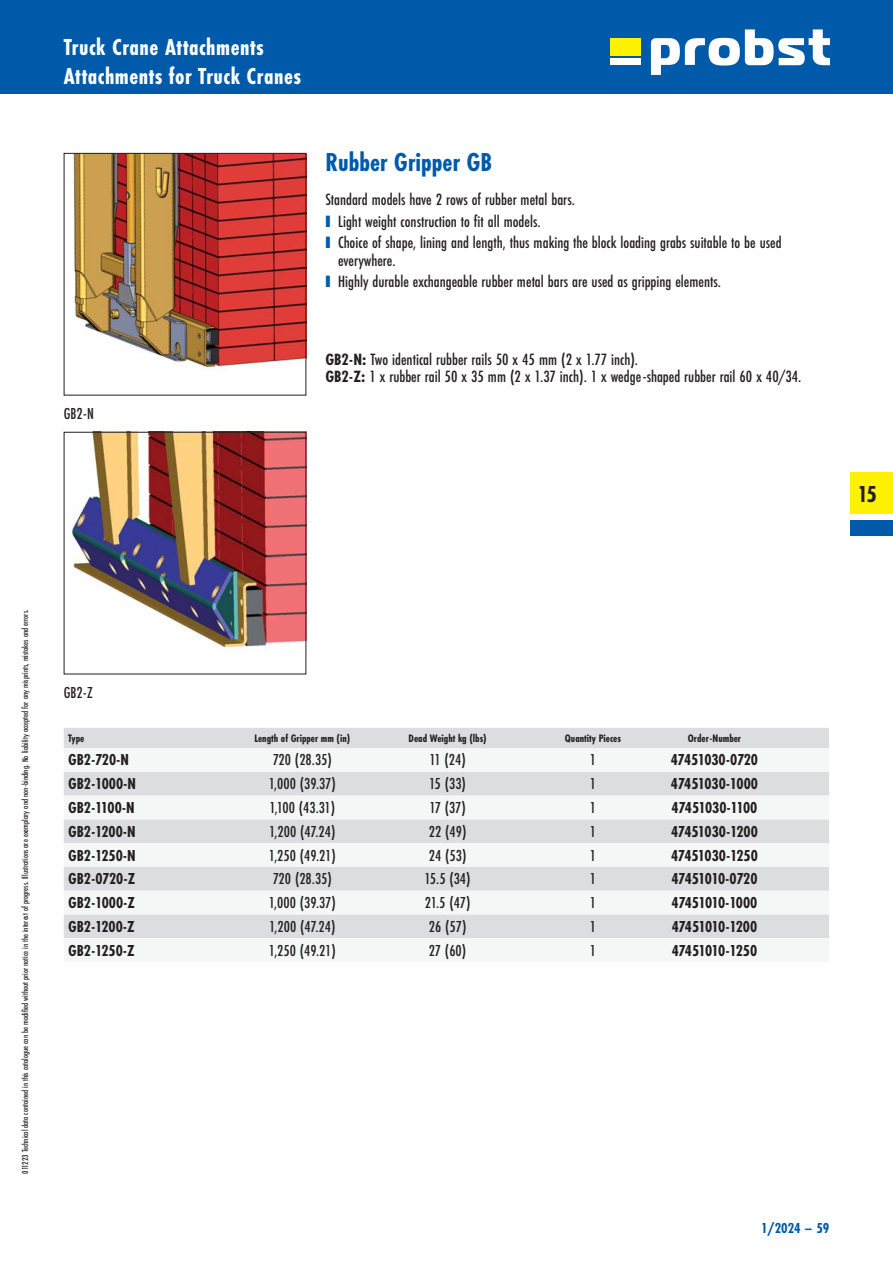
<style>
.page{position:relative;width:893px;height:1263px;background:#fff}
.page>*{position:absolute;margin:0;border:0;box-sizing:border-box;transform-origin:0 0}
.t1{font:700 27px "Futura PT Cond";color:#005aaa}
.t2{font:700 24px/28.5px "Futura PT Cond";letter-spacing:.02em;color:#fff}
.t3{font:700 24px "Futura PT Cond";color:#231f20}
.t4{font:500 16.95px/17.2px "Futura PT Cond";color:#231f20}
.t5{font:500 16.5px "Futura PT Cond";color:#231f20}
.t6{font:700 16.5px "Futura PT Cond";color:#231f20}
.t7{font:700 16.5px "Futura PT Cond";letter-spacing:-.03em;color:#231f20}
.t8{font:700 15px "Futura PT Cond";color:#005aaa}
.t9{font:700 11.25px "Futura PT Cond";color:#231f20}
.t10{font:500 9px "Futura PT Cond";color:#231f20}
.s1{font-family:"Arial";font-weight:400;font-size:24.6px;color:#005aaa}
.s2{font-weight:700}
</style>
<div class="page">
<div style="left:0;top:0;width:893px;height:94px;background:#005aaa"></div>
<div style="left:610px;top:38px;width:31px;height:17px;background:#fff200"></div>
<svg style="left:651px;top:29px;width:178px;height:46px"></svg>
<div style="left:610px;top:58px;width:31px;height:7px;background:#fff"></div>
<div style="left:850px;top:472px;width:43px;height:42px;background:#fff200"></div>
<div style="left:850px;top:520px;width:43px;height:16px;background:#005aaa"></div>
<img style="left:73px;top:155px;width:231px;height:216px">
<div style="left:64px;top:153px;width:242px;height:242px;border:1px solid #231f20"></div>
<img style="left:71px;top:434px;width:233px;height:215px">
<div style="left:64px;top:728px;width:765px;height:20px;background:#dcddde"></div>
<svg style="left:64px;top:772px;width:765px;height:166px;fill:#dcddde"></svg>
<h2 class="t2" style="left:64px;top:34px;width:239px">Truck Crane Attachments<br>Attachments for Truck Cranes</h2>
<p class="t5" style="left:64px;top:405px;width:32px">GB2-N</p>
<h1 class="t1" style="left:325px;top:149px;width:168px">Rubber Gripper GB</h1>
<p class="t4" style="left:325px;top:192px;width:251px">Standard models have 2 rows of rubber metal bars.</p>
<p class="t4" style="left:325px;top:213px;width:217px"><span class="s1">■</span> Light weight construction to fit all models.</p>
<p class="t4" style="left:338px;top:235px;width:445px;text-indent:-13px"><span class="s1">■</span> Choice of shape, lining and length, thus making the block loading grabs suitable to be used everywhere.</p>
<p class="t4" style="left:325px;top:274px;width:397px"><span class="s1">■</span> Highly durable exchangeable rubber metal bars are used as gripping elements.</p>
<p class="t4" style="left:325px;top:351px;width:478px"><span class="s2">GB2- N:</span> Two identical rubber rails 50 x 45 mm (2 x 1.77 inch).<br><span class="s2">GB2- Z:</span> 1 x rubber rail 50 x 35 mm (2 x 1.37 inch). 1 x wedge-shaped rubber rail 60 x 40/34.</p>
<h2 class="t3" style="left:857px;top:482px;width:21px">15</h2>
<p class="t10" style="left:21px;top:1174px;width:566px;rotate:-90deg">011223 Technical data contained in this catalogue can be modified without prior notice in the interest of progress. Illustrations are exemplary and non- binding. No liability accepted for any misprints, mistakes and errors.</p>
<p class="t5" style="left:64px;top:684px;width:30px">GB2-Z</p>
<p class="t9" style="left:68px;top:732px;width:18px">Type</p>
<p class="t9" style="left:254px;top:732px;width:97px">Length of Gripper mm (in)</p>
<p class="t9" style="left:408px;top:732px;width:80px">Dead Weight kg (lbs)</p>
<p class="t9" style="left:565px;top:732px;width:58px">Quantity Pieces</p>
<p class="t9" style="left:688px;top:732px;width:55px">Order- Number</p>
<p class="t6" style="left:68px;top:752px;width:63px">GB2- 720- N</p>
<p class="t5" style="left:273px;top:752px;width:61px">720 (28.35)</p>
<p class="t5" style="left:429px;top:752px;width:38px">11 (24)</p>
<p class="t5" style="left:590px;top:752px;width:8px">1</p>
<p class="t6" style="left:671px;top:752px;width:89px">47451030-0720</p>
<p class="t6" style="left:68px;top:776px;width:70px">GB2- 1000- N</p>
<p class="t5" style="left:269px;top:776px;width:68px">1,000 (39.37)</p>
<p class="t5" style="left:429px;top:776px;width:38px">15 (33)</p>
<p class="t5" style="left:590px;top:776px;width:8px">1</p>
<p class="t6" style="left:671px;top:776px;width:89px">47451030-1000</p>
<p class="t6" style="left:68px;top:799px;width:68px">GB2- 1100- N</p>
<p class="t5" style="left:269px;top:799px;width:67px">1,100 (43.31)</p>
<p class="t5" style="left:429px;top:799px;width:38px">17 (37)</p>
<p class="t5" style="left:590px;top:799px;width:8px">1</p>
<p class="t6" style="left:671px;top:799px;width:87px">47451030-1100</p>
<p class="t6" style="left:68px;top:823px;width:69px">GB2- 1200- N</p>
<p class="t5" style="left:269px;top:823px;width:68px">1,200 (47.24)</p>
<p class="t5" style="left:429px;top:823px;width:39px">22 (49)</p>
<p class="t5" style="left:590px;top:823px;width:8px">1</p>
<p class="t6" style="left:671px;top:823px;width:88px">47451030-1200</p>
<p class="t6" style="left:68px;top:847px;width:69px">GB2- 1250- N</p>
<p class="t5" style="left:269px;top:847px;width:68px">1,250 (49.21)</p>
<p class="t5" style="left:429px;top:847px;width:39px">24 (53)</p>
<p class="t5" style="left:590px;top:847px;width:8px">1</p>
<p class="t6" style="left:671px;top:847px;width:88px">47451030-1250</p>
<p class="t6" style="left:68px;top:871px;width:69px">GB2- 0720- Z</p>
<p class="t5" style="left:273px;top:871px;width:61px">720 (28.35)</p>
<p class="t5" style="left:425px;top:871px;width:47px">15.5 (34)</p>
<p class="t5" style="left:590px;top:871px;width:8px">1</p>
<p class="t7" style="left:671px;top:871px;width:88px">47451010-0720</p>
<p class="t6" style="left:68px;top:894px;width:69px">GB2- 1000- Z</p>
<p class="t5" style="left:269px;top:894px;width:68px">1,000 (39.37)</p>
<p class="t5" style="left:425px;top:894px;width:47px">21.5 (47)</p>
<p class="t5" style="left:590px;top:894px;width:8px">1</p>
<p class="t7" style="left:671px;top:894px;width:87px">47451010-1000</p>
<p class="t6" style="left:68px;top:918px;width:68px">GB2- 1200- Z</p>
<p class="t5" style="left:269px;top:918px;width:68px">1,200 (47.24)</p>
<p class="t5" style="left:429px;top:918px;width:39px">26 (57)</p>
<p class="t5" style="left:590px;top:918px;width:8px">1</p>
<p class="t7" style="left:672px;top:918px;width:87px">47451010-1200</p>
<p class="t6" style="left:68px;top:942px;width:68px">GB2- 1250- Z</p>
<p class="t5" style="left:269px;top:942px;width:68px">1,250 (49.21)</p>
<p class="t5" style="left:429px;top:942px;width:39px">27 (60)</p>
<p class="t5" style="left:590px;top:942px;width:8px">1</p>
<p class="t7" style="left:672px;top:942px;width:87px">47451010-1250</p>
<p class="t8" style="left:761px;top:1221px;width:70px">1/2024 – 59</p>
</div>
